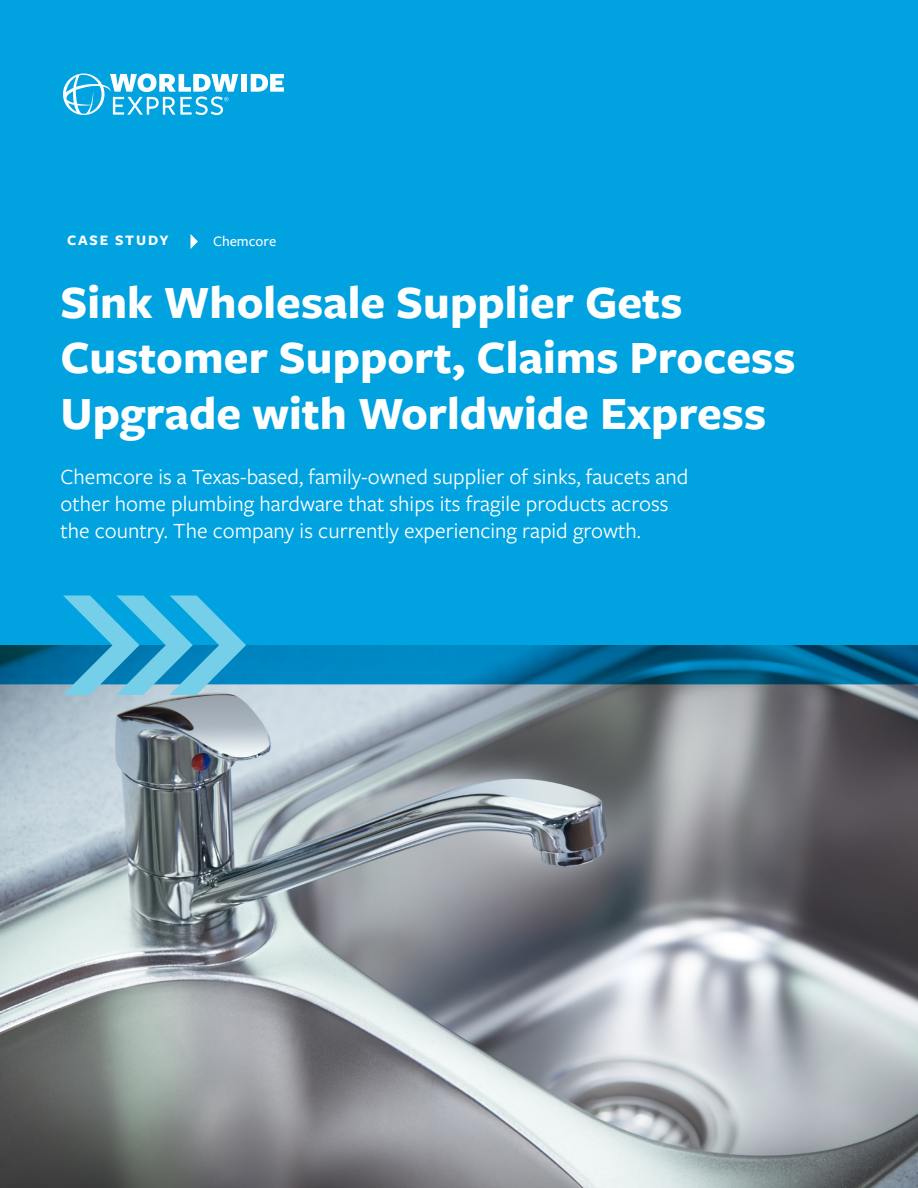
<style>
.page{position:relative;width:918px;height:1188px;background:#fff}
.page>*{position:absolute;margin:0;border:0;box-sizing:border-box;transform-origin:0 0}
.t1{font:700 48px/55.5px "Freight Sans Pro";color:#fff}
.Paragraph_15pt{font:22.5px/27px "Freight Sans Pro";color:#fff}
.t2{font:700 15px "Freight Sans Pro";letter-spacing:.12em;color:#fff}
.t3{font:500 15px "Freight Sans Pro";color:#fff}
</style>
<div class="page">
<img style="left:0;top:684px;width:918px;height:504px">
<svg style="left:0;top:645px;width:918px;height:39px;background:#006d9e"></svg>
<div style="left:0;top:0;width:918px;height:645px;background:#00a3e0"></div>
<div style="left:241px;top:74px;width:6px;height:18px;background:#fff"></div>
<svg style="left:251px;top:74px;width:33px;height:18px"></svg>
<svg style="left:63px;top:74px;width:175px;height:41px"></svg>
<svg style="left:190px;top:234px;width:8px;height:15px"></svg>
<svg style="left:63px;top:595px;width:183px;height:100px"></svg>
<p class="t2" style="left:67px;top:230px;width:103px">CASE STUDY</p>
<p class="t3" style="left:213px;top:231px;width:65px">Chemcore</p>
<p class="t1" style="left:60px;top:272px;width:737px">Sink Wholesale Supplier Gets<br>Customer Support, Claims Process<br>Upgrade with Worldwide Express</p>
<p class="Paragraph_15pt" style="left:60px;top:463px;width:630px">Chemcore is a Texas-based, family-owned supplier of sinks, faucets and other home plumbing hardware that ships its fragile products across the country. The company is currently experiencing rapid growth.</p>
</div>
